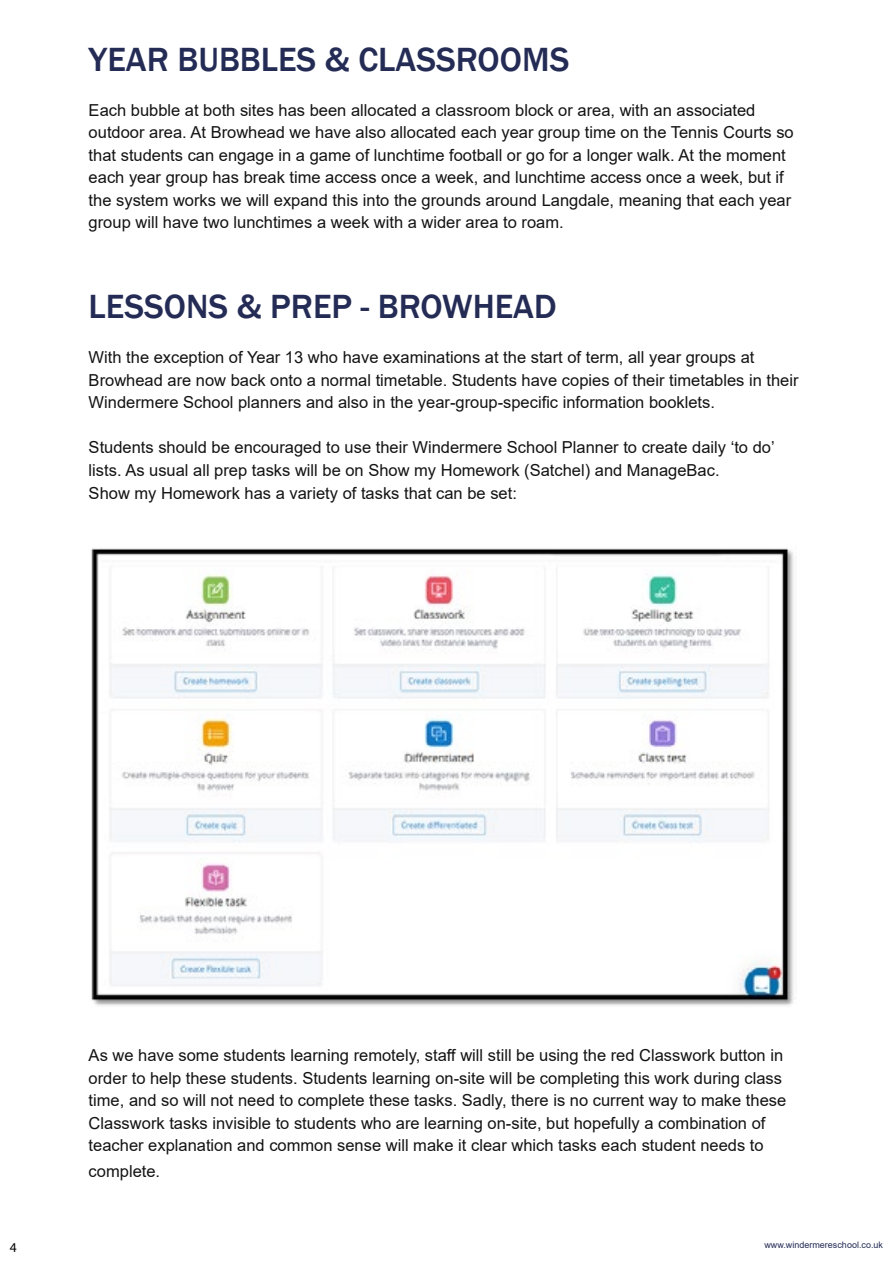
<style>
.page{position:relative;width:893px;height:1263px;background:#fff}
.page>*{position:absolute;margin:0;border:0;box-sizing:border-box;transform-origin:0 0}
.t1{font:500 34.5px "Franklin Gothic";color:#242c56}
.t2{font:16.5px/22.5px "Arial";color:#131313}
.t3{font:13.5px "Myriad Pro";color:#000}
.t4{font:9px "Arial";color:#242c56}
</style>
<div class="page">
<img style="left:91px;top:548px;width:703px;height:458px">
<h1 class="t1" style="left:89px;top:38px;width:482px">YEAR BUBBLES &amp; CLASSROOMS</h1>
<p class="t2" style="left:89px;top:99px;width:707px">Each bubble at both sites has been allocated a classroom block or area, with an associated outdoor area. At Browhead we have also allocated each year group time on the Tennis Courts so that students can engage in a game of lunchtime football or go for a longer walk. At the moment each year group has break time access once a week, and lunchtime access once a week, but if the system works we will expand this into the grounds around Langdale, meaning that each year group will have two lunchtimes a week with a wider area to roam.</p>
<h1 class="t1" style="left:89px;top:286px;width:470px">LESSONS &amp; PREP - BROWHEAD</h1>
<p class="t2" style="left:89px;top:346px;width:711px">With the exception of Year 13 who have examinations at the start of term, all year groups at<br>Browhead are now back onto a normal timetable. Students have copies of their timetables in their<br>Windermere School planners and also in the year-group-specific information booklets.</p>
<p class="t2" style="left:89px;top:436px;width:688px">Students should be encouraged to use their Windermere School Planner to create daily ‘to do’ lists. As usual all prep tasks will be on Show my Homework (Satchel) and ManageBac.<br>Show my Homework has a variety of tasks that can be set:</p>
<p class="t2" style="left:89px;top:1044px;width:699px">As we have some students learning remotely, staff will still be using the red Classwork button in order to help these students. Students learning on-site will be completing this work during class time, and so will not need to complete these tasks. Sadly, there is no current way to make these Classwork tasks invisible to students who are learning on-site, but hopefully a combination of teacher explanation and common sense will make it clear which tasks each student needs to</p>
<p class="t2" style="left:89px;top:1159px;width:73px">complete.</p>
<p class="t3" style="left:10px;top:1239px;width:8px">4</p>
<p class="t4" style="left:764px;top:1239px;width:120px">www.windermereschool.co.uk</p>
</div>
